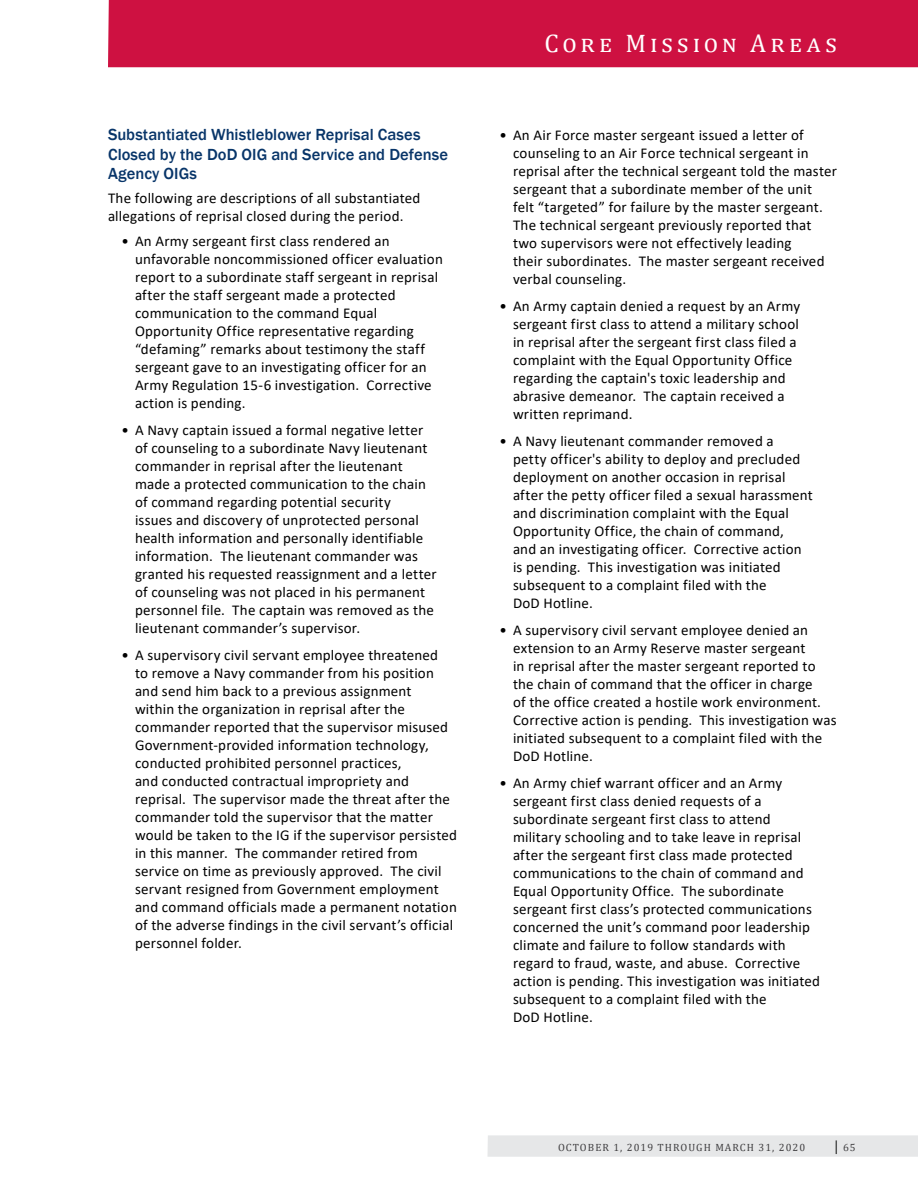
<style>
.page{position:relative;width:918px;height:1188px;background:#fff}
.page>*{position:absolute;margin:0;border:0;box-sizing:border-box;transform-origin:0 0}
.t1{font:25.5px "Cambria";letter-spacing:.165em;color:#fff}
.Header_3_2016{font:500 16.5px/19.8px "Franklin Gothic";color:#083569}
.Body_text{font:15px/18px "Calibri";letter-spacing:.01em;color:#000}
.t2{font:10.5px "Cambria";letter-spacing:.1em;color:#414042}
.s1{font-size:15px;color:#000}
</style>
<div class="page">
<div style="left:108px;top:0;width:810px;height:67px;background:#ce1141"></div>
<div style="left:487px;top:1135px;width:431px;height:22px;background:#e6e7e8"></div>
<p class="Header_3_2016" style="left:108px;top:125px;width:341px">Substantiated Whistleblower Reprisal Cases<br>Closed by the DoD OIG and Service and Defense<br>Agency OIGs</p>
<p class="Body_text" style="left:108px;top:189px;width:314px">The following are descriptions of all substantiated allegations of reprisal closed during the period.</p>
<p class="Body_text" style="left:135px;top:232px;width:309px;text-indent:-14px">• An Army sergeant first class rendered an unfavorable noncommissioned officer evaluation report to a subordinate staff sergeant in reprisal after the staff sergeant made a protected communication to the command Equal Opportunity Office representative regarding “defaming” remarks about testimony the staff sergeant gave to an investigating officer for an Army Regulation 15‑6 investigation. Corrective action is pending.</p>
<p class="Body_text" style="left:135px;top:421px;width:303px;text-indent:-14px">• A Navy captain issued a formal negative letter of counseling to a subordinate Navy lieutenant commander in reprisal after the lieutenant made a protected communication to the chain of command regarding potential security<br>issues and discovery of unprotected personal health information and personally identifiable information. The lieutenant commander was granted his requested reassignment and a letter of counseling was not placed in his permanent personnel file. The captain was removed as the lieutenant commander’s supervisor.</p>
<p class="Body_text" style="left:135px;top:646px;width:324px;text-indent:-14px">• A supervisory civil servant employee threatened<br>to remove a Navy commander from his position and send him back to a previous assignment<br>within the organization in reprisal after the commander reported that the supervisor misused Government‑provided information technology, conducted prohibited personnel practices,<br>and conducted contractual impropriety and reprisal. The supervisor made the threat after the commander told the supervisor that the matter would be taken to the IG if the supervisor persisted in this manner. The commander retired from service on time as previously approved. The civil servant resigned from Government employment and command officials made a permanent notation of the adverse findings in the civil servant’s official personnel folder.</p>
<h1 class="t1" style="left:544px;top:28px;width:294px">Core Mission Areas</h1>
<p class="Body_text" style="left:513px;top:125px;width:326px;text-indent:-14px">• An Air Force master sergeant issued a letter of counseling to an Air Force technical sergeant in reprisal after the technical sergeant told the master sergeant that a subordinate member of the unit felt “targeted” for failure by the master sergeant.<br>The technical sergeant previously reported that two supervisors were not effectively leading<br>their subordinates. The master sergeant received verbal counseling.</p>
<p class="Body_text" style="left:513px;top:296px;width:289px;text-indent:-14px">• An Army captain denied a request by an Army sergeant first class to attend a military school in reprisal after the sergeant first class filed a complaint with the Equal Opportunity Office regarding the captain's toxic leadership and abrasive demeanor. The captain received a written reprimand.</p>
<p class="Body_text" style="left:513px;top:431px;width:301px;text-indent:-14px">• A Navy lieutenant commander removed a<br>petty officer's ability to deploy and precluded deployment on another occasion in reprisal after the petty officer filed a sexual harassment and discrimination complaint with the Equal Opportunity Office, the chain of command,<br>and an investigating officer. Corrective action is pending. This investigation was initiated subsequent to a complaint filed with the<br>DoD Hotline.</p>
<p class="Body_text" style="left:513px;top:620px;width:325px;text-indent:-14px">• A supervisory civil servant employee denied an extension to an Army Reserve master sergeant<br>in reprisal after the master sergeant reported to the chain of command that the officer in charge<br>of the office created a hostile work environment.<br>Corrective action is pending. This investigation was initiated subsequent to a complaint filed with the DoD Hotline.</p>
<p class="Body_text" style="left:513px;top:773px;width:309px;text-indent:-14px">• An Army chief warrant officer and an Army sergeant first class denied requests of a subordinate sergeant first class to attend military schooling and to take leave in reprisal after the sergeant first class made protected communications to the chain of command and Equal Opportunity Office. The subordinate sergeant first class’s protected communications concerned the unit’s command poor leadership climate and failure to follow standards with regard to fraud, waste, and abuse. Corrective action is pending. This investigation was initiated subsequent to a complaint filed with the<br>DoD Hotline.</p>
<p class="t2" style="left:558px;top:1141px;width:249px">OCTOBER 1, 2019 THROUGH MARCH 31, 2020</p>
<p class="t2" style="left:835px;top:1141px;width:23px"><span class="s1">|</span> 65</p>
</div>
